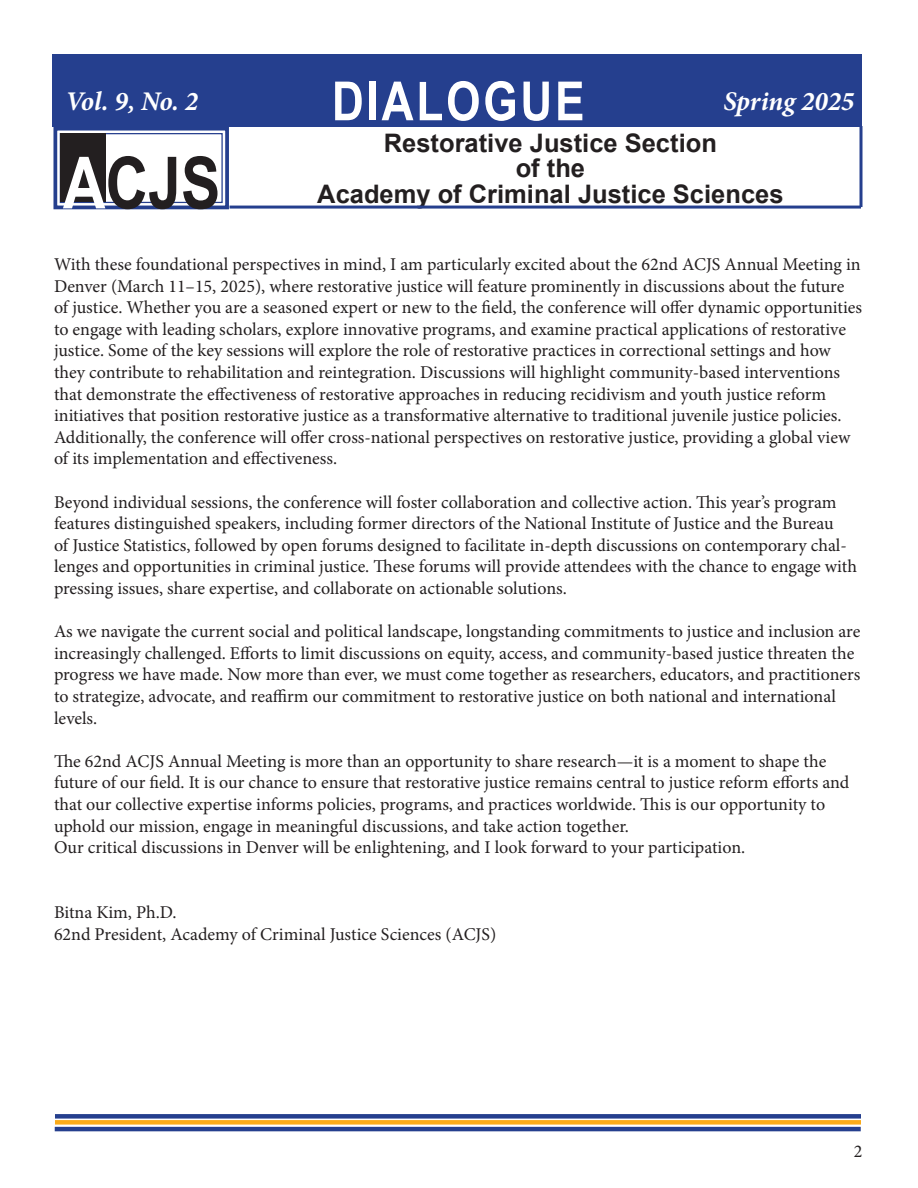
<style>
.page{position:relative;width:918px;height:1188px;background:#fff}
.page>*{position:absolute;margin:0;border:0;box-sizing:border-box;transform-origin:0 0}
.t1{font:700 72px "Arial Narrow";color:#231f20}
.t2{font:700 54px "Arial Narrow";letter-spacing:.05em;color:#fff}
.t3{font:italic 700 27px "Minion Pro";letter-spacing:-.005em;color:#fff}
.t4{font:700 25.5px/25.5px "Arial";color:#231f20;text-align:center}
.t5{font:18px/21.6px "Minion Pro";color:#231f20}
.s1{color:#fff}
</style>
<div class="page">
<div style="left:52px;top:54px;width:810px;height:73px;background:#253f8e"></div>
<svg style="left:53px;top:127px;width:178px;height:83px"></svg>
<div style="left:60px;top:133px;width:163px;height:70px;border:1px solid #253f8e"></div>
<div style="left:60px;top:133px;width:46px;height:69px;background:#231f20"></div>
<hr style="left:230px;top:206px;width:631px;height:3px;background:#253f8e">
<hr style="left:860px;top:126px;width:2px;height:81px;background:#253f8e">
<hr style="left:55px;top:1127px;width:806px;height:4px;background:#253f8e">
<div style="left:55px;top:1120px;width:806px;height:5px;background:#faab1a"></div>
<div style="left:55px;top:1114px;width:806px;height:5px;background:#253f8e"></div>
<h3 class="t3" style="left:65px;top:82px;width:134px">Vol. 9, No. 2</h3>
<h2 class="t2" style="left:332px;top:70px;width:254px">DIALOGUE</h2>
<h3 class="t4" style="left:384px;top:131px;width:335px">Restorative Justice Section of the</h3>
<h3 class="t3" style="left:723px;top:82px;width:133px">Spring 2025</h3>
<h1 class="t1" style="left:63px;top:141px;width:159px"><span class="s1">A</span>CJS</h1>
<h3 class="t4" style="left:317px;top:182px;width:468px">Academy of Criminal Justice Sciences</h3>
<p class="t5" style="left:54px;top:254px;width:810px">With these foundational perspectives in mind, I am particularly excited about the 62nd ACJS Annual Meeting in Denver (March 11–15, 2025), where restorative justice will feature prominently in discussions about the future of justice. Whether you are a seasoned expert or new to the field, the conference will offer dynamic opportunities to engage with leading scholars, explore innovative programs, and examine practical applications of restorative justice. Some of the key sessions will explore the role of restorative practices in correctional settings and how they contribute to rehabilitation and reintegration. Discussions will highlight community-based interventions that demonstrate the effectiveness of restorative approaches in reducing recidivism and youth justice reform initiatives that position restorative justice as a transformative alternative to traditional juvenile justice policies.<br>Additionally, the conference will offer cross-national perspectives on restorative justice, providing a global view of its implementation and effectiveness.</p>
<p class="t5" style="left:54px;top:491px;width:805px">Beyond individual sessions, the conference will foster collaboration and collective action. This year’s program features distinguished speakers, including former directors of the National Institute of Justice and the Bureau<br>of Justice Statistics, followed by open forums designed to facilitate in-depth discussions on contemporary chal&shy;lenges and opportunities in criminal justice. These forums will provide attendees with the chance to engage with pressing issues, share expertise, and collaborate on actionable solutions.</p>
<p class="t5" style="left:54px;top:621px;width:808px">As we navigate the current social and political landscape, longstanding commitments to justice and inclusion are increasingly challenged. Efforts to limit discussions on equity, access, and community-based justice threaten the progress we have made. Now more than ever, we must come together as researchers, educators, and practitioners to strategize, advocate, and reaffirm our commitment to restorative justice on both national and international levels.</p>
<p class="t5" style="left:54px;top:750px;width:797px">The 62nd ACJS Annual Meeting is more than an opportunity to share research—it is a moment to shape the future of our field. It is our chance to ensure that restorative justice remains central to justice reform efforts and that our collective expertise informs policies, programs, and practices worldwide. This is our opportunity to uphold our mission, engage in meaningful discussions, and take action together.</p>
<p class="t5" style="left:54px;top:837px;width:693px">Our critical discussions in Denver will be enlightening, and I look forward to your participation.</p>
<p class="t5" style="left:54px;top:902px;width:124px">Bitna Kim, Ph.D.</p>
<p class="t5" style="left:54px;top:923px;width:444px">62nd President, Academy of Criminal Justice Sciences (ACJS)</p>
<p class="t5" style="left:854px;top:1141px;width:10px">2</p>
</div>
